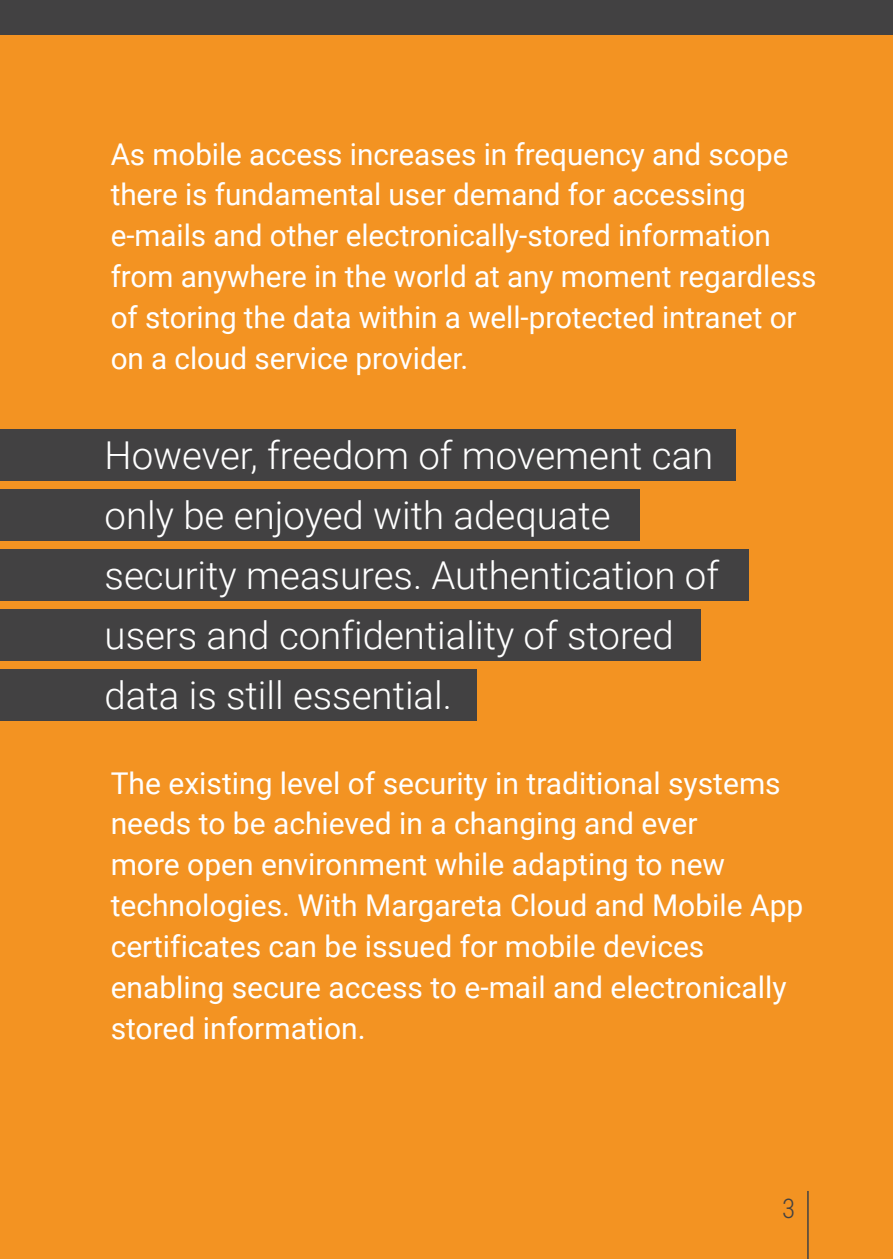
<style>
.page{position:relative;width:893px;height:1259px;background:#f39322}
.page>*{position:absolute;margin:0;border:0;box-sizing:border-box;transform-origin:0 0}
.t1{font:300 38.4px/60px "Roboto";color:#fff}
.t2{font:30px/40.8px "Roboto";color:#fff}
.t3{font:300 27px "Roboto Condensed";color:#424142}
</style>
<div class="page">
<div style="left:0;top:0;width:893px;height:34px;background:#424142"></div>
<div style="left:0;top:430px;width:735px;height:51px;background:#424142"></div>
<div style="left:0;top:490px;width:639px;height:51px;background:#424142"></div>
<div style="left:0;top:550px;width:748px;height:51px;background:#424142"></div>
<div style="left:0;top:610px;width:701px;height:51px;background:#424142"></div>
<div style="left:0;top:670px;width:476px;height:51px;background:#424142"></div>
<hr style="left:807px;top:1191px;width:2px;height:68px;background:#424142">
<p class="t2" style="left:111px;top:132px;width:707px">As mobile access increases in frequency and scope there is fundamental user demand for accessing e-mails and other electronically-stored information from anywhere in the world at any moment regardless of storing the data within a well-protected intranet or on a cloud service provider.</p>
<p class="t1" style="left:105px;top:423px;width:616px">However, freedom of movement can only be enjoyed with adequate security measures. Authentication of users and confidentiality of stored data is still essential.</p>
<p class="t2" style="left:111px;top:761px;width:694px">The existing level of security in traditional systems needs to be achieved in a changing and ever<br>more open environment while adapting to new technologies. With Margareta Cloud and Mobile App certificates can be issued for mobile devices enabling secure access to e-mail and electronically stored information.</p>
<p class="t3" style="left:782px;top:1189px;width:15px">3</p>
</div>
